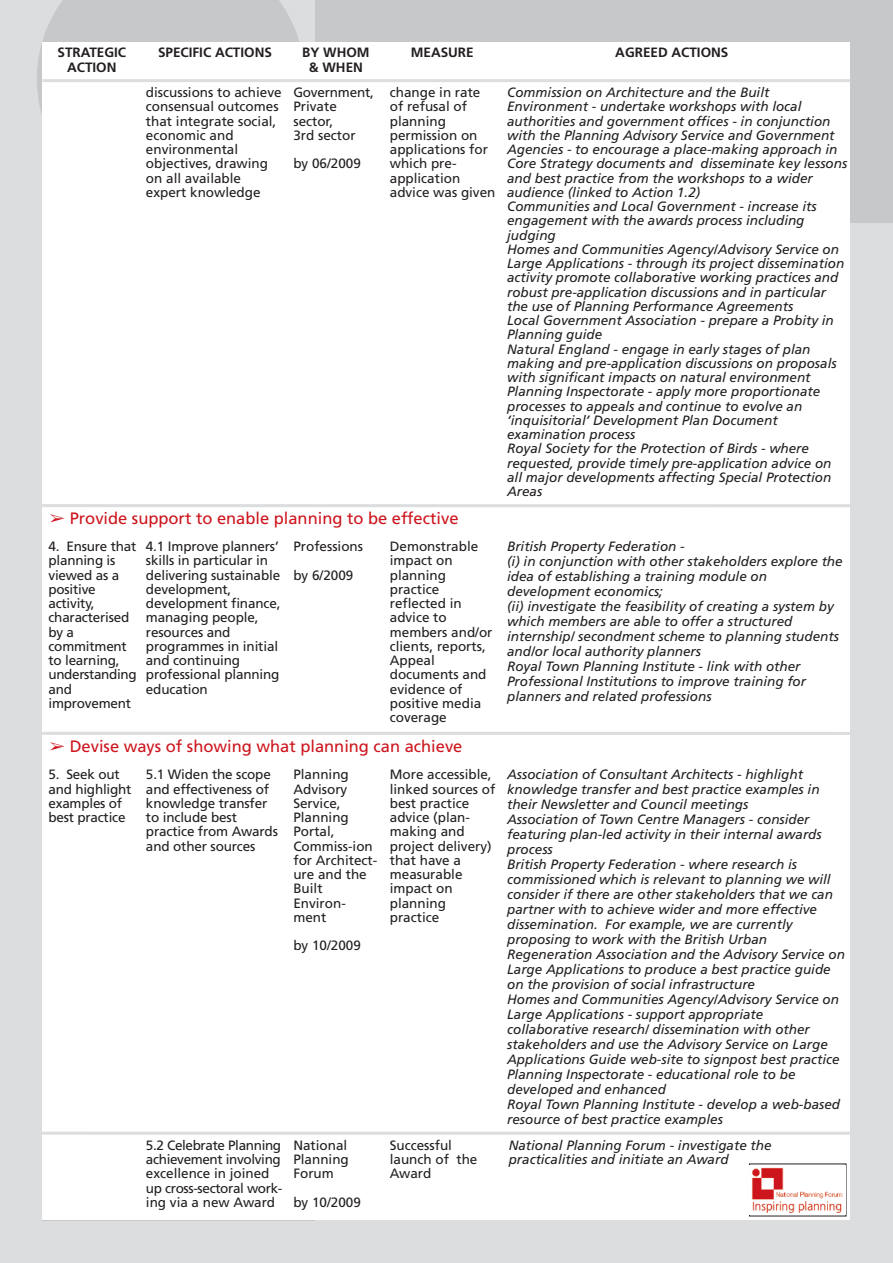
<style>
.page{position:relative;width:893px;height:1263px;background:#dcdddf}
.page>*{position:absolute;margin:0;border:0;box-sizing:border-box;transform-origin:0 0}
.t1{font:16.5px "Frutiger";color:#cd151d}
.t2{font:italic 13.5px/15px "Frutiger";color:#231f20}
.t3{font:13.5px/14.2px "Frutiger";color:#231f20}
.t4{font:13.5px/14.2px "Frutiger";letter-spacing:-.025em;color:#231f20}
.t5{font:700 13.5px "Frutiger";color:#231f20}
</style>
<div class="page">
<div style="left:315px;top:0;width:578px;height:223px;background:#c7c8ca"></div>
<svg style="left:37px;top:0;width:268px;height:213px;fill:#c7c8ca"></svg>
<div style="left:43px;top:43px;width:807px;height:1177px;background:#fff"></div>
<hr style="left:43px;top:79px;width:807px;height:3px;background:#dcdddf">
<hr style="left:11px;top:504px;width:861px;height:3px;background:#dcdddf">
<hr style="left:11px;top:732px;width:861px;height:3px;background:#dcdddf">
<svg style="left:42px;top:1131px;width:808px;height:4px;fill:#e0e1e3"></svg>
<img style="left:751px;top:1167px;width:92px;height:46px">
<p class="t5" style="left:58px;top:47px;width:70px">STRATEGIC</p>
<p class="t5" style="left:158px;top:47px;width:115px">SPECIFIC ACTIONS</p>
<p class="t5" style="left:302px;top:47px;width:69px">BY WHOM</p>
<p class="t5" style="left:411px;top:47px;width:64px">MEASURE</p>
<p class="t5" style="left:615px;top:47px;width:115px">AGREED ACTIONS</p>
<p class="t5" style="left:67px;top:62px;width:51px">ACTION</p>
<p class="t5" style="left:309px;top:62px;width:55px">&amp; WHEN</p>
<p class="t3" style="left:146px;top:86px;width:137px">discussions to achieve consensual outcomes that integrate social, economic and environmental objectives, drawing on all available expert knowledge</p>
<p class="t2" style="left:507px;top:86px;width:342px;line-height:14.2px">Commission on Architecture and the Built Environment - undertake workshops with local authorities and government offices - in conjunction with the Planning Advisory Service and Government Agencies - to encourage a place-making approach in Core Strategy documents and disseminate key lessons and best practice from the workshops to a wider audience (linked to Action 1.2)<br>Communities and Local Government - increase its engagement with the awards process including judging<br>Homes and Communities Agency/Advisory Service on Large Applications - through its project dissemination activity promote collaborative working practices and robust pre-application discussions and in particular the use of Planning Performance Agreements<br>Local Government Association - prepare a Probity in Planning guide<br>Natural England - engage in early stages of plan making and pre-application discussions on proposals with significant impacts on natural environment Planning Inspectorate - apply more proportionate processes to appeals and continue to evolve an ‘inquisitorial’ Development Plan Document examination process<br>Royal Society for the Protection of Birds - where requested, provide timely pre-application advice on all major developments affecting Special Protection Areas</p>
<p class="t3" style="left:390px;top:86px;width:107px">change in rate of refusal of planning permission on applications for which pre&shy;application advice was given</p>
<p class="t3" style="left:293px;top:86px;width:82px">Government,<br>Private sector,<br>3rd sector</p>
<p class="t3" style="left:293px;top:158px;width:69px">by 06/2009</p>
<p class="t1" style="left:50px;top:512px;width:410px">➢ Provide support to enable planning to be effective</p>
<p class="t3" style="left:293px;top:533px;width:71px;line-height:28.5px">Professions by 6/2009</p>
<p class="t3" style="left:390px;top:540px;width:104px">Demonstrable impact on planning practice reflected in advice to members and/or clients, reports,<br>Appeal documents and evidence of positive media coverage</p>
<p class="t3" style="left:49px;top:540px;width:90px">4. Ensure that planning is viewed as a positive activity, characterised by a commitment to learning, understanding and improvement</p>
<p class="t3" style="left:146px;top:540px;width:136px">4.1 Improve planners’ skills in particular in delivering sustainable development, development finance, managing people, resources and programmes in initial and continuing professional planning education</p>
<p class="t2" style="left:507px;top:540px;width:337px">British Property Federation -<br>(i) in conjunction with other stakeholders explore the idea of establishing a training module on development economics;<br>(ii) investigate the feasibility of creating a system by which members are able to offer a structured internship/ secondment scheme to planning students and/or local authority planners<br>Royal Town Planning Institute - link with other Professional Institutions to improve training for planners and related professions</p>
<p class="t1" style="left:50px;top:740px;width:414px">➢ Devise ways of showing what planning can achieve</p>
<p class="t3" style="left:49px;top:768px;width:84px">5. Seek out and highlight examples of best practice</p>
<p class="t3" style="left:146px;top:768px;width:133px">5.1 Widen the scope and effectiveness of knowledge transfer to include best practice from Awards and other sources</p>
<p class="t2" style="left:507px;top:768px;width:339px">Association of Consultant Architects - highlight knowledge transfer and best practice examples in their Newsletter and Council meetings<br>Association of Town Centre Managers - consider featuring plan-led activity in their internal awards process<br>British Property Federation - where research is commissioned which is relevant to planning we will consider if there are other stakeholders that we can partner with to achieve wider and more effective dissemination. For example, we are currently proposing to work with the British Urban Regeneration Association and the Advisory Service on Large Applications to produce a best practice guide on the provision of social infrastructure<br>Homes and Communities Agency/Advisory Service on Large Applications - support appropriate collaborative research/ dissemination with other stakeholders and use the Advisory Service on Large Applications Guide web-site to signpost best practice Planning Inspectorate - educational role to be developed and enhanced<br>Royal Town Planning Institute - develop a web-based resource of best practice examples</p>
<p class="t3" style="left:293px;top:768px;width:85px">Planning<br>Advisory<br>Service,<br>Planning<br>Portal,<br>Commiss-ion for Architect&shy;ure and the<br>Built<br>Environ&shy;ment</p>
<p class="t3" style="left:293px;top:939px;width:69px">by 10/2009</p>
<p class="t3" style="left:390px;top:768px;width:107px">More accessible, linked sources of best practice advice (plan&shy;making and project delivery) that have a measurable impact on planning practice</p>
<p class="t3" style="left:390px;top:1139px;width:89px">Successful launch of the<br>Award</p>
<p class="t4" style="left:146px;top:1139px;width:138px">5.2 Celebrate Planning achievement involving excellence in joined up cross-sectoral work&shy;ing via a new Award</p>
<p class="t2" style="left:509px;top:1139px;width:264px;line-height:14.2px">National Planning Forum - investigate the practicalities and initiate an Award</p>
<p class="t3" style="left:293px;top:1139px;width:57px;text-align:justify">National Planning Forum</p>
<p class="t3" style="left:293px;top:1196px;width:69px">by 10/2009</p>
</div>
